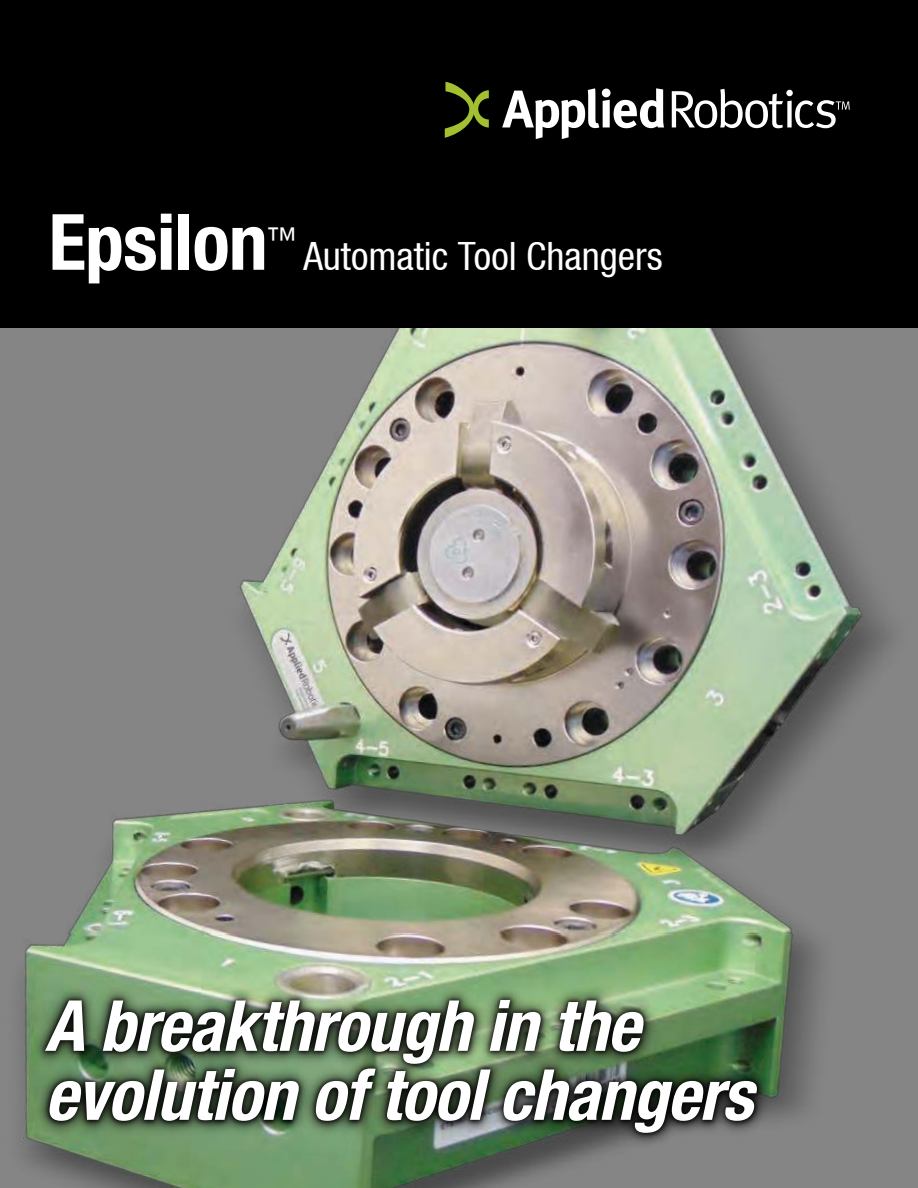
<style>
.page{position:relative;width:918px;height:1188px;background:#fff}
.page>*{position:absolute;margin:0;border:0;box-sizing:border-box;transform-origin:0 0}
.t1{font:77.7px "Helvetica Neue Bold Cond";letter-spacing:-.01em;color:#fff}
.t2{font:70.5px/69px "Helvetica Neue Bold Cond Obl";letter-spacing:-.01em;color:#fff}
.t3{font:39px "Helvetica Neue Condensed";color:#fff}
.t4{font:31.5px "Helvetica Neue Condensed";color:#fff;scale:.95 1}
</style>
<div class="page">
<img style="left:0;top:328px;width:918px;height:860px">
<div style="left:0;top:0;width:918px;height:328px;background:#000"></div>
<svg style="left:445px;top:82px;width:44px;height:56px"></svg>
<svg style="left:502px;top:88px;width:162px;height:51px"></svg>
<svg style="left:672px;top:89px;width:178px;height:39px"></svg>
<img style="left:0;top:936px;width:891px;height:252px">
<p class="t1" style="left:49px;top:207px;width:221px">Epsilon</p>
<p class="t4" style="left:267px;top:225px;width:33px">™</p>
<p class="t3" style="left:303px;top:238px;width:361px">Automatic Tool Changers</p>
<p class="t2" style="left:45px;top:994px;width:710px">A breakthrough in the evolution of tool changers</p>
</div>
